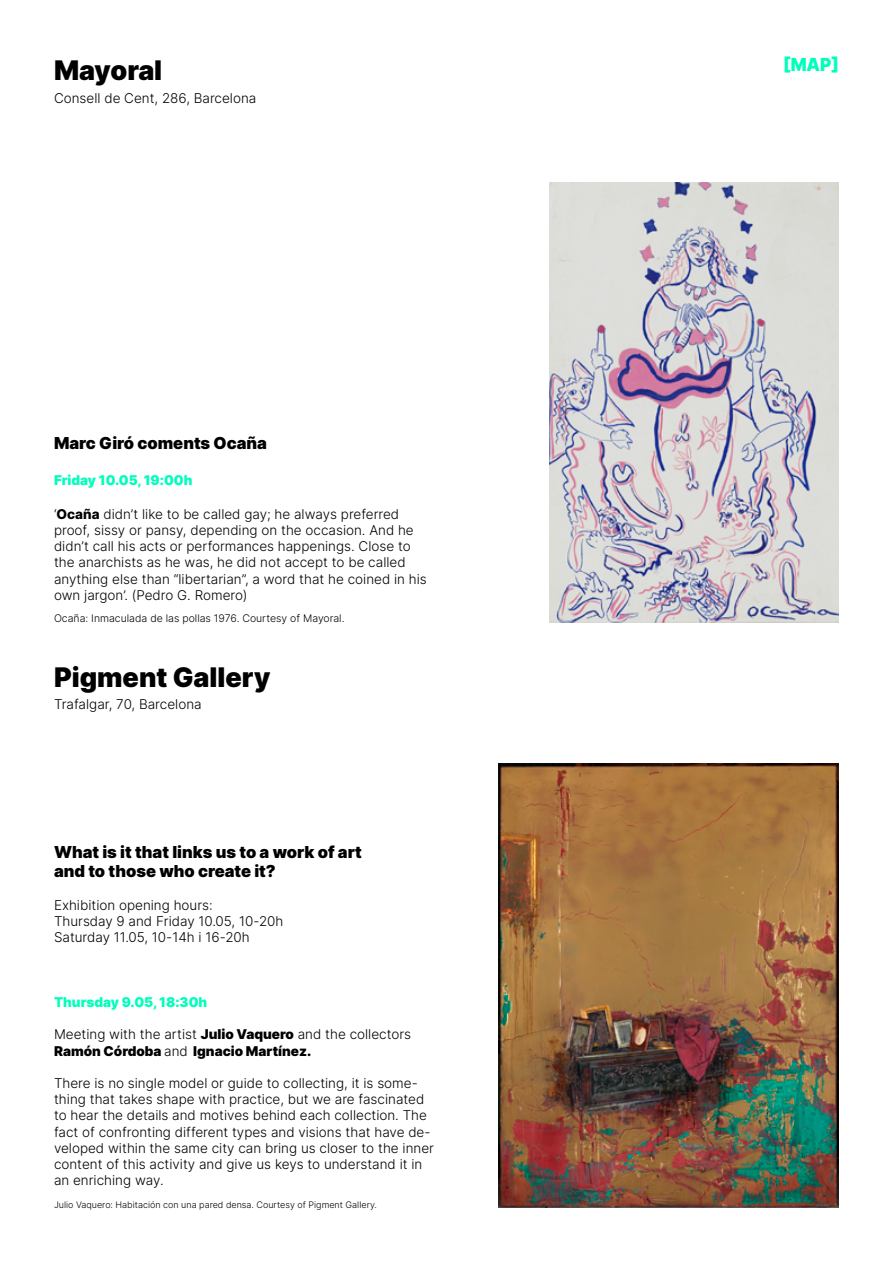
<style>
.page{position:relative;width:893px;height:1263px;background:#fff}
.page>*{position:absolute;margin:0;border:0;box-sizing:border-box;transform-origin:0 0}
.t1{font:900 27px "Inter";color:#000}
.t2{font:900 18px "Inter";color:#0fb;scale:.95 1}
.t3{font:900 16.5px/19.8px "Inter";color:#000}
.t4{font:300 13.5px/16.2px "Inter";color:#000}
.t5{font:900 13.5px/16.2px "Inter";color:#000}
.t6{font:900 13.5px "Inter";color:#0fb}
.t7{font:300 10.5px "Inter";color:#000}
.t8{font:300 9px "Inter";color:#000}
.s1{font-weight:800}
.s2{font-weight:300}
</style>
<div class="page">
<img style="left:549px;top:182px;width:290px;height:440px">
<img style="left:499px;top:763px;width:340px;height:445px">
<h1 class="t1" style="left:54px;top:51px;width:110px">Mayoral</h1>
<p class="t4" style="left:54px;top:89px;width:204px">Consell de Cent, 286, Barcelona</p>
<p class="t3" style="left:54px;top:432px;width:214px">Marc Giró coments Ocaña</p>
<p class="t6" style="left:54px;top:470px;width:140px">Friday 10.05, 19:00h</p>
<p class="t4" style="left:54px;top:506px;width:374px">‘<span class="s1">Ocaña</span> didn’t like to be called gay; he always preferred proof, sissy or pansy, depending on the occasion. And he didn’t call his acts or performances happenings. Close to the anarchists as he was, he did not accept to be called anything else than “libertarian”, a word that he coined in his own jargon’. (Pedro G. Romero)</p>
<p class="t7" style="left:54px;top:610px;width:292px">Ocaña: Inmaculada de las pollas 1976. Courtesy of Mayoral.</p>
<h1 class="t1" style="left:54px;top:657px;width:218px">Pigment Gallery</h1>
<p class="t4" style="left:54px;top:696px;width:149px">Trafalgar, 70, Barcelona</p>
<p class="t3" style="left:54px;top:841px;width:309px">What is it that links us to a work of art and to those who create it?</p>
<p class="t4" style="left:54px;top:896px;width:231px">Exhibition opening hours:<br>Thursday 9 and Friday 10.05, 10-20h<br>Saturday 11.05, 10-14h i 16-20h</p>
<p class="t6" style="left:54px;top:992px;width:155px">Thursday 9.05, 18:30h</p>
<p class="t5" style="left:54px;top:1026px;width:359px"><span class="s2">Meeting with the artist</span> Julio Vaquero <span class="s2">and the collectors<br></span>Ramón Córdoba <span class="s2">and</span> Ignacio Martínez.</p>
<p class="t4" style="left:54px;top:1074px;width:381px">There is no single model or guide to collecting, it is some&shy;thing that takes shape with practice, but we are fascinated to hear the details and motives behind each collection. The fact of confronting different types and visions that have de&shy;veloped within the same city can bring us closer to the inner content of this activity and give us keys to understand it in an enriching way.</p>
<p class="t8" style="left:54px;top:1198px;width:325px">Julio Vaquero: Habitación con una pared densa. Courtesy of Pigment Gallery.</p>
<h2 class="t2" style="left:783px;top:52px;width:60px">[MAP]</h2>
</div>
